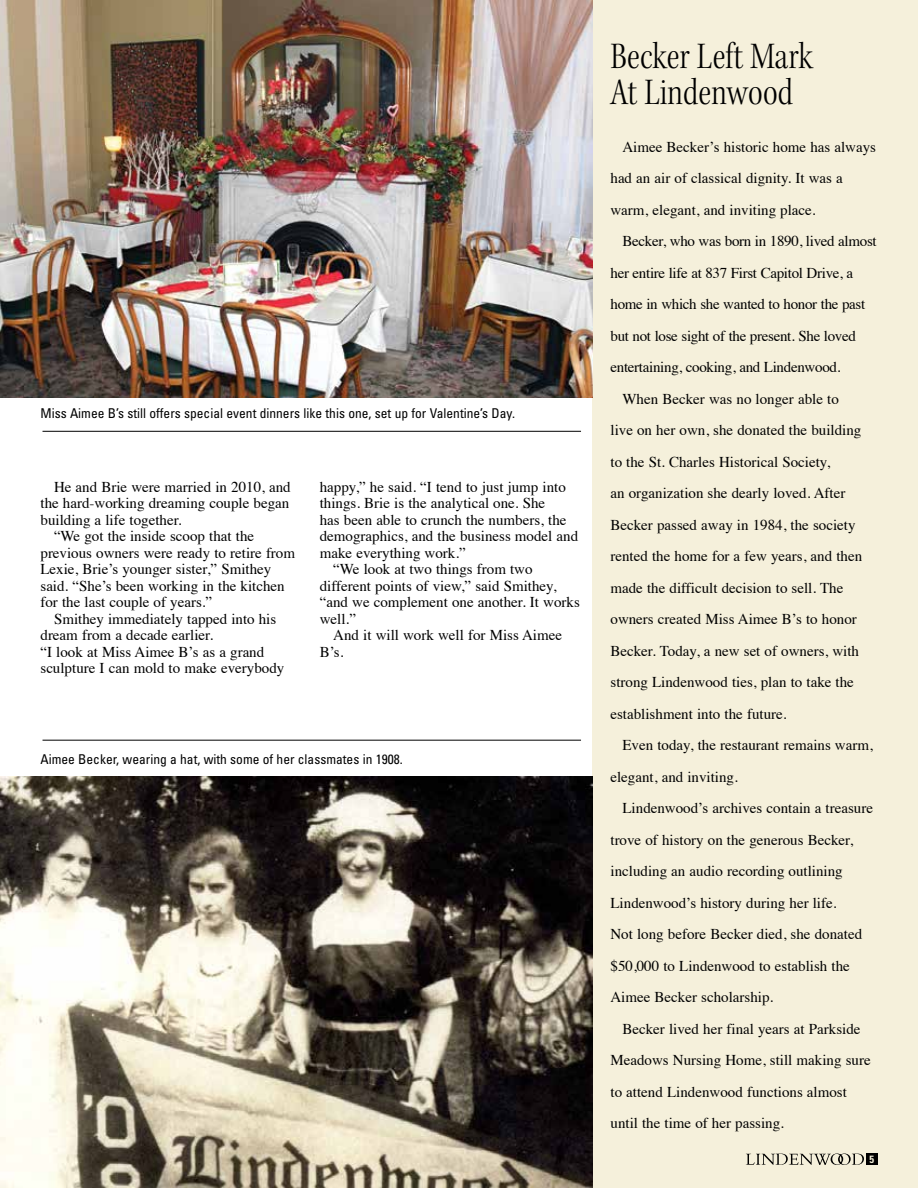
<style>
.page{position:relative;width:918px;height:1188px;background:#fff}
.page>*{position:absolute;margin:0;border:0;box-sizing:border-box;transform-origin:0 0}
.t1{font:39px/36px "Kepler Std Light Cn Subh";color:#000}
.t2{font:15px/31.5px "Times";color:#000}
.t3{font:15px "Times";letter-spacing:-.02em;color:#000}
.t4{font:condensed 13.5px "Univers LT Std";color:#000}
.t5{font:700 condensed 10.5px "Univers LT Std";color:#fff}
</style>
<div class="page">
<div style="left:592px;top:0;width:326px;height:1188px;background:#f5f0db"></div>
<img style="left:0;top:0;width:592px;height:397px">
<img style="left:0;top:776px;width:592px;height:412px">
<hr style="left:43px;top:431px;width:538px;height:1px;background:#000">
<hr style="left:43px;top:740px;width:538px;height:1px;background:#000">
<p class="t4" style="left:40px;top:405px;width:476px">Miss Aimee B’s still offers special event dinners like this one, set up for Valentine’s Day.</p>
<p class="t2" style="left:54px;top:470px;width:238px">He and Brie were married in 2010, and</p>
<p class="t2" style="left:40px;top:486px;width:250px">the hard-working dreaming couple began</p>
<p class="t2" style="left:40px;top:503px;width:143px">building a life together.</p>
<p class="t2" style="left:54px;top:519px;width:202px">“We got the inside scoop that the</p>
<p class="t2" style="left:40px;top:536px;width:256px">previous owners were ready to retire from</p>
<p class="t2" style="left:40px;top:552px;width:232px">Lexie, Brie’s younger sister,” Smithey</p>
<p class="t2" style="left:40px;top:569px;width:246px">said. “She’s been working in the kitchen</p>
<p class="t2" style="left:40px;top:585px;width:173px">for the last couple of years.”</p>
<p class="t2" style="left:54px;top:602px;width:224px">Smithey immediately tapped into his</p>
<p class="t2" style="left:40px;top:618px;width:174px">dream from a decade earlier.</p>
<p class="t2" style="left:40px;top:635px;width:225px">“I look at Miss Aimee B’s as a grand</p>
<p class="t2" style="left:40px;top:651px;width:245px">sculpture I can mold to make everybody</p>
<p class="t2" style="left:320px;top:470px;width:248px">happy,” he said. “I tend to just jump into</p>
<p class="t2" style="left:320px;top:486px;width:227px">things. Brie is the analytical one. She</p>
<p class="t2" style="left:320px;top:503px;width:248px">has been able to crunch the numbers, the</p>
<p class="t2" style="left:320px;top:519px;width:260px">demographics, and the business model and</p>
<p class="t2" style="left:320px;top:536px;width:148px">make everything work.”</p>
<p class="t2" style="left:333px;top:552px;width:201px">“We look at two things from two</p>
<p class="t2" style="left:320px;top:569px;width:238px">different points of view,” said Smithey,</p>
<p class="t2" style="left:320px;top:585px;width:262px">“and we complement one another. It works</p>
<p class="t2" style="left:320px;top:602px;width:38px">well.”</p>
<p class="t2" style="left:333px;top:618px;width:230px">And it will work well for Miss Aimee</p>
<p class="t2" style="left:320px;top:635px;width:25px">B’s.</p>
<p class="t4" style="left:40px;top:751px;width:364px">Aimee Becker, wearing a hat, with some of her classmates in 1908.</p>
<h1 class="t1" style="left:610px;top:38px;width:204px">Becker Left Mark<br>At Lindenwood</h1>
<p class="t2" style="left:610px;top:130px;width:267px;text-indent:12px">Aimee Becker’s historic home has always had an air of classical dignity. It was a warm, elegant, and inviting place.</p>
<p class="t3" style="left:622px;top:227px;width:256px">Becker, who was born in 1890, lived almost</p>
<p class="t3" style="left:610px;top:259px;width:244px">her entire life at 837 First Capitol Drive, a</p>
<p class="t3" style="left:610px;top:290px;width:256px">home in which she wanted to honor the past</p>
<p class="t3" style="left:610px;top:322px;width:247px">but not lose sight of the present. She loved</p>
<p class="t3" style="left:610px;top:353px;width:231px">entertaining, cooking, and Lindenwood.</p>
<p class="t2" style="left:622px;top:382px;width:218px">When Becker was no longer able to</p>
<p class="t2" style="left:610px;top:413px;width:252px">live on her own, she donated the building</p>
<p class="t2" style="left:610px;top:445px;width:221px">to the St. Charles Historical Society,</p>
<p class="t2" style="left:610px;top:476px;width:236px">an organization she dearly loved. After</p>
<p class="t2" style="left:610px;top:508px;width:247px">Becker passed away in 1984, the society</p>
<p class="t2" style="left:610px;top:539px;width:253px">rented the home for a few years, and then</p>
<p class="t2" style="left:610px;top:571px;width:234px">made the difficult decision to sell. The</p>
<p class="t2" style="left:610px;top:602px;width:248px">owners created Miss Aimee B’s to honor</p>
<p class="t2" style="left:610px;top:634px;width:250px">Becker. Today, a new set of owners, with</p>
<p class="t2" style="left:610px;top:665px;width:245px">strong Lindenwood ties, plan to take the</p>
<p class="t2" style="left:610px;top:697px;width:178px">establishment into the future.</p>
<p class="t2" style="left:622px;top:728px;width:252px">Even today, the restaurant remains warm,</p>
<p class="t2" style="left:610px;top:760px;width:129px">elegant, and inviting.</p>
<p class="t2" style="left:622px;top:791px;width:252px">Lindenwood’s archives contain a treasure</p>
<p class="t2" style="left:610px;top:823px;width:244px">trove of history on the generous Becker,</p>
<p class="t2" style="left:610px;top:854px;width:234px">including an audio recording outlining</p>
<p class="t2" style="left:610px;top:886px;width:228px">Lindenwood’s history during her life.</p>
<p class="t2" style="left:610px;top:917px;width:253px">Not long before Becker died, she donated</p>
<p class="t2" style="left:610px;top:949px;width:241px">$50,000 to Lindenwood to establish the</p>
<p class="t2" style="left:610px;top:980px;width:164px">Aimee Becker scholarship.</p>
<p class="t2" style="left:622px;top:1012px;width:240px">Becker lived her final years at Parkside</p>
<p class="t2" style="left:610px;top:1043px;width:262px">Meadows Nursing Home, still making sure</p>
<p class="t2" style="left:610px;top:1075px;width:238px">to attend Lindenwood functions almost</p>
<p class="t2" style="left:610px;top:1106px;width:175px">until the time of her passing.</p>
<p class="t5" style="left:870px;top:1153px;width:6px">5</p>
</div>
